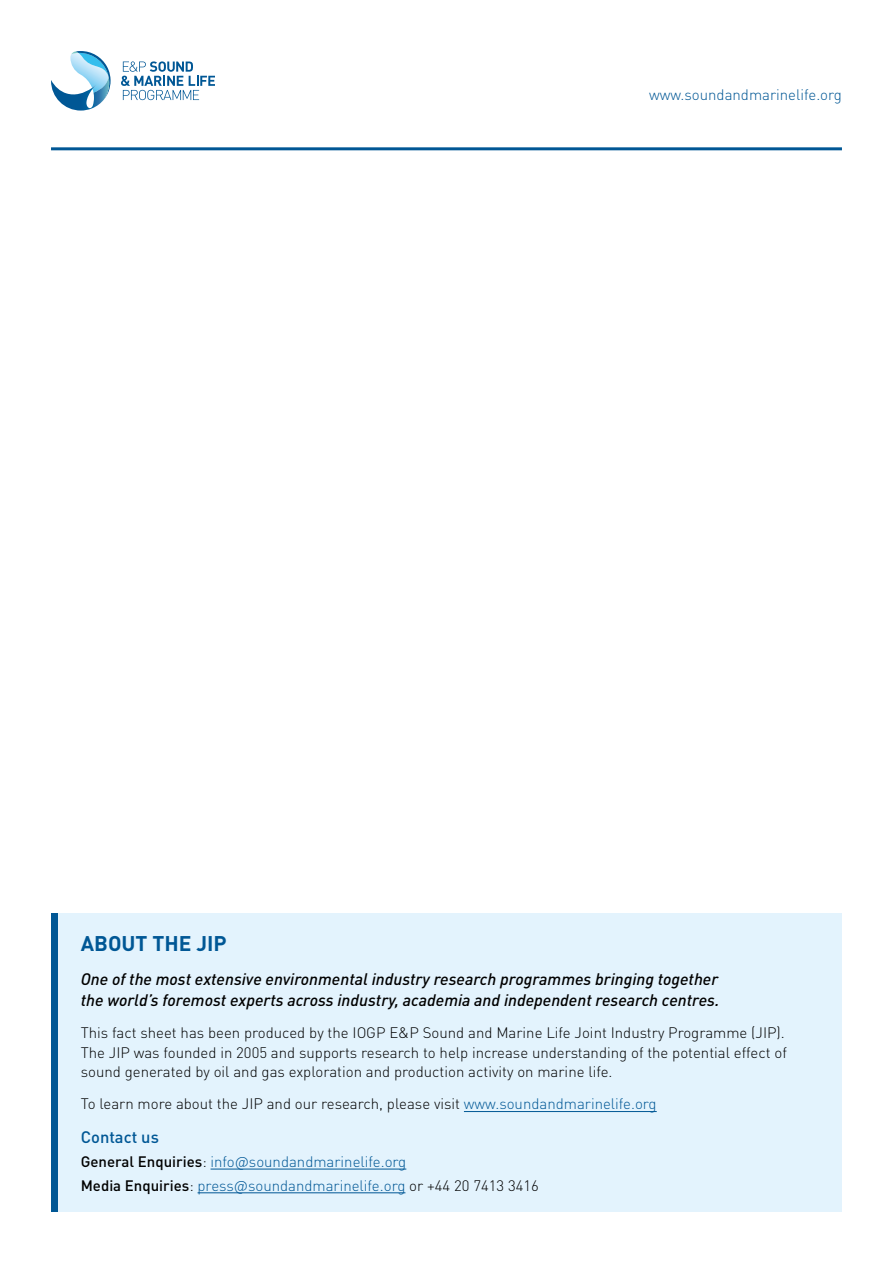
<style>
.page{position:relative;width:893px;height:1263px;background:#fff}
.page>*{position:absolute;margin:0;border:0;box-sizing:border-box;transform-origin:0 0}
.t1{font:700 21px "DIN Pro";color:#005795}
.t2{font:italic 500 16.5px/21px "DIN Pro";color:#000}
.t3{font:500 16.5px "DIN Pro";color:#005795}
.t4{font:300 15px/19.5px "DIN Pro";color:#000}
.t5{font:300 15px/23.7px "DIN Pro";color:#005795}
.s1{color:#005795}
.s2{font-weight:500;color:#000}
.s3{color:#000}
</style>
<div class="page">
<svg style="left:121px;top:61px;width:94px;height:39px"></svg>
<svg style="left:51px;top:51px;width:60px;height:60px"></svg>
<hr style="left:51px;top:147px;width:791px;height:3px;background:#005795">
<div style="left:51px;top:914px;width:791px;height:298px;background:#e3f3fd"></div>
<hr style="left:464px;top:1111px;width:193px;height:1px;background:#005795">
<hr style="left:211px;top:1169px;width:195px;height:1px;background:#005795">
<hr style="left:198px;top:1192px;width:207px;height:1px;background:#005795">
<div style="left:51px;top:914px;width:6px;height:298px;background:#005795"></div>
<p class="t5" style="left:649px;top:82px;width:194px">www.soundandmarinelife.org</p>
<h1 class="t1" style="left:81px;top:926px;width:147px">ABOUT THE JIP</h1>
<p class="t2" style="left:81px;top:967px;width:640px">One of the most extensive environmental industry research programmes bringing together the world’s foremost experts across industry, academia and independent research centres.</p>
<p class="t4" style="left:81px;top:1022px;width:708px">This fact sheet has been produced by the IOGP E&amp;P Sound and Marine Life Joint Industry Programme (JIP).<br>The JIP was founded in 2005 and supports research to help increase understanding of the potential effect of sound generated by oil and gas exploration and production activity on marine life.</p>
<p class="t4" style="left:81px;top:1093px;width:577px">To learn more about the JIP and our research, please visit <span class="s1">www.soundandmarinelife.org</span></p>
<p class="t3" style="left:81px;top:1124px;width:80px">Contact us</p>
<p class="t5" style="left:81px;top:1148px;width:460px"><span class="s2">General Enquiries</span><span class="s3">:</span> info@soundandmarinelife.org<br><span class="s2">Media Enquiries</span><span class="s3">:</span> press@soundandmarinelife.org <span class="s3">or +44 20 7413 3416</span></p>
</div>
